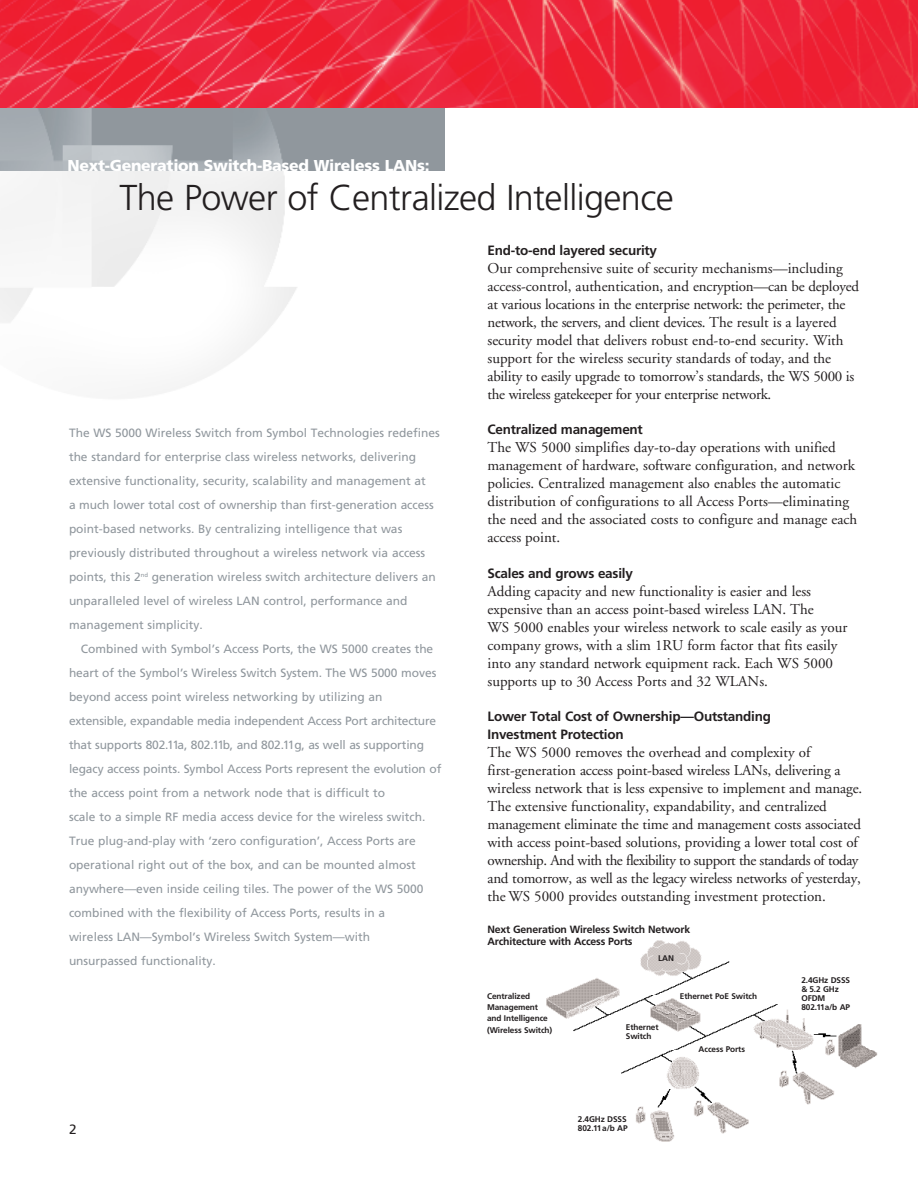
<style>
.page{position:relative;width:918px;height:1188px;background:#fff}
.page>*{position:absolute;margin:0;border:0;box-sizing:border-box;transform-origin:0 0}
.t1{font:300 36px "Frutiger";letter-spacing:-.015em;color:#231f20}
.t2{font:900 15.75px "Frutiger";letter-spacing:-.02em;color:#fff}
.t3{font:15px/18px "Adobe Garamond";color:#231f20}
.t4{font:700 13.5px/18px "Frutiger";letter-spacing:-.015em;color:#231f20}
.t5{font:13.5px "Frutiger";color:#231f20}
.t6{font:12px/24px "Frutiger";color:#90979d}
.t7{font:700 10.5px/12px "Frutiger";letter-spacing:-.015em;color:#231f20}
.t8{font:700 8.25px/9px "Frutiger";letter-spacing:-.01em;color:#231f20}
</style>
<div class="page">
<img style="left:552px;top:941px;width:178px;height:55px">
<img style="left:547px;top:996px;width:331px;height:145px">
<div style="left:0;top:87px;width:446px;height:84px;background:#90979d"></div>
<img style="left:0;top:108px;width:284px;height:63px">
<img style="left:0;top:0;width:918px;height:108px">
<p class="t2" style="left:68px;top:159px;width:364px">Next-Generation Switch-Based Wireless LANs:</p>
<h1 class="t1" style="left:120px;top:183px;width:556px">The Power of Centralized Intelligence</h1>
<p class="t6" style="left:69px;top:422px;width:372px">The WS 5000 Wireless Switch from Symbol Technologies redefines the standard for enterprise class wireless networks, delivering extensive functionality, security, scalability and management at<br>a much lower total cost of ownership than first-generation access point-based networks. By centralizing intelligence that was previously distributed throughout a wireless network via access points, this 2<sup>nd</sup> generation wireless switch architecture delivers an unparalleled level of wireless LAN control, performance and management simplicity.</p>
<p class="t6" style="left:69px;top:638px;width:374px;text-indent:12px">Combined with Symbol’s Access Ports, the WS 5000 creates the heart of the Symbol’s Wireless Switch System. The WS 5000 moves beyond access point wireless networking by utilizing an extensible, expandable media independent Access Port architecture that supports 802.11a, 802.11b, and 802.11g, as well as supporting legacy access points. Symbol Access Ports represent the evolution of the access point from a network node that is difficult to<br>scale to a simple RF media access device for the wireless switch.<br>True plug-and-play with ‘zero configuration’, Access Ports are operational right out of the box, and can be mounted almost anywhere—even inside ceiling tiles. The power of the WS 5000 combined with the flexibility of Access Ports, results in a<br>wireless LAN—Symbol’s Wireless Switch System—with unsurpassed functionality.</p>
<p class="t5" style="left:69px;top:1124px;width:9px">2</p>
<p class="t4" style="left:488px;top:243px;width:171px">End-to-end layered security</p>
<p class="t3" style="left:488px;top:261px;width:373px">Our comprehensive suite of security mechanisms—including access-control, authentication, and encryption—can be deployed at various locations in the enterprise network: the perimeter, the network, the servers, and client devices. The result is a layered security model that delivers robust end-to-end security. With support for the wireless security standards of today, and the ability to easily upgrade to tomorrow’s standards, the WS 5000 is the wireless gatekeeper for your enterprise network.</p>
<p class="t4" style="left:488px;top:422px;width:157px">Centralized management</p>
<p class="t3" style="left:488px;top:440px;width:371px">The WS 5000 simplifies day-to-day operations with unified management of hardware, software configuration, and network policies. Centralized management also enables the automatic distribution of configurations to all Access Ports—eliminating the need and the associated costs to configure and manage each access point.</p>
<p class="t4" style="left:488px;top:565px;width:147px">Scales and grows easily</p>
<p class="t3" style="left:488px;top:583px;width:361px">Adding capacity and new functionality is easier and less expensive than an access point-based wireless LAN. The<br>WS 5000 enables your wireless network to scale easily as your company grows, with a slim 1RU form factor that fits easily into any standard network equipment rack. Each WS 5000 supports up to 30 Access Ports and 32 WLANs.</p>
<p class="t4" style="left:488px;top:708px;width:285px">Lower Total Cost of Ownership—Outstanding<br>Investment Protection</p>
<p class="t3" style="left:488px;top:745px;width:376px">The WS 5000 removes the overhead and complexity of first-generation access point-based wireless LANs, delivering a wireless network that is less expensive to implement and manage.<br>The extensive functionality, expandability, and centralized management eliminate the time and management costs associated with access point-based solutions, providing a lower total cost of ownership. And with the flexibility to support the standards of today and tomorrow, as well as the legacy wireless networks of yesterday, the WS 5000 provides outstanding investment protection.</p>
<p class="t7" style="left:488px;top:925px;width:204px">Next Generation Wireless Switch Network<br>Architecture with Access Ports</p>
<p class="t8" style="left:487px;top:991px;width:67px;line-height:11.2px">Centralized<br>Management and Intelligence (Wireless Switch)</p>
<p class="t8" style="left:658px;top:954px;width:17px">LAN</p>
<p class="t8" style="left:626px;top:1023px;width:34px">Ethernet<br>Switch</p>
<p class="t8" style="left:680px;top:992px;width:79px">Ethernet PoE Switch</p>
<p class="t8" style="left:699px;top:1045px;width:48px">Access Ports</p>
<p class="t8" style="left:578px;top:1115px;width:51px">2.4GHz DSSS<br>802.11a/b AP</p>
<p class="t8" style="left:801px;top:977px;width:50px">2.4GHz DSSS &amp; 5.2 GHz<br>OFDM<br>802.11a/b AP</p>
</div>
